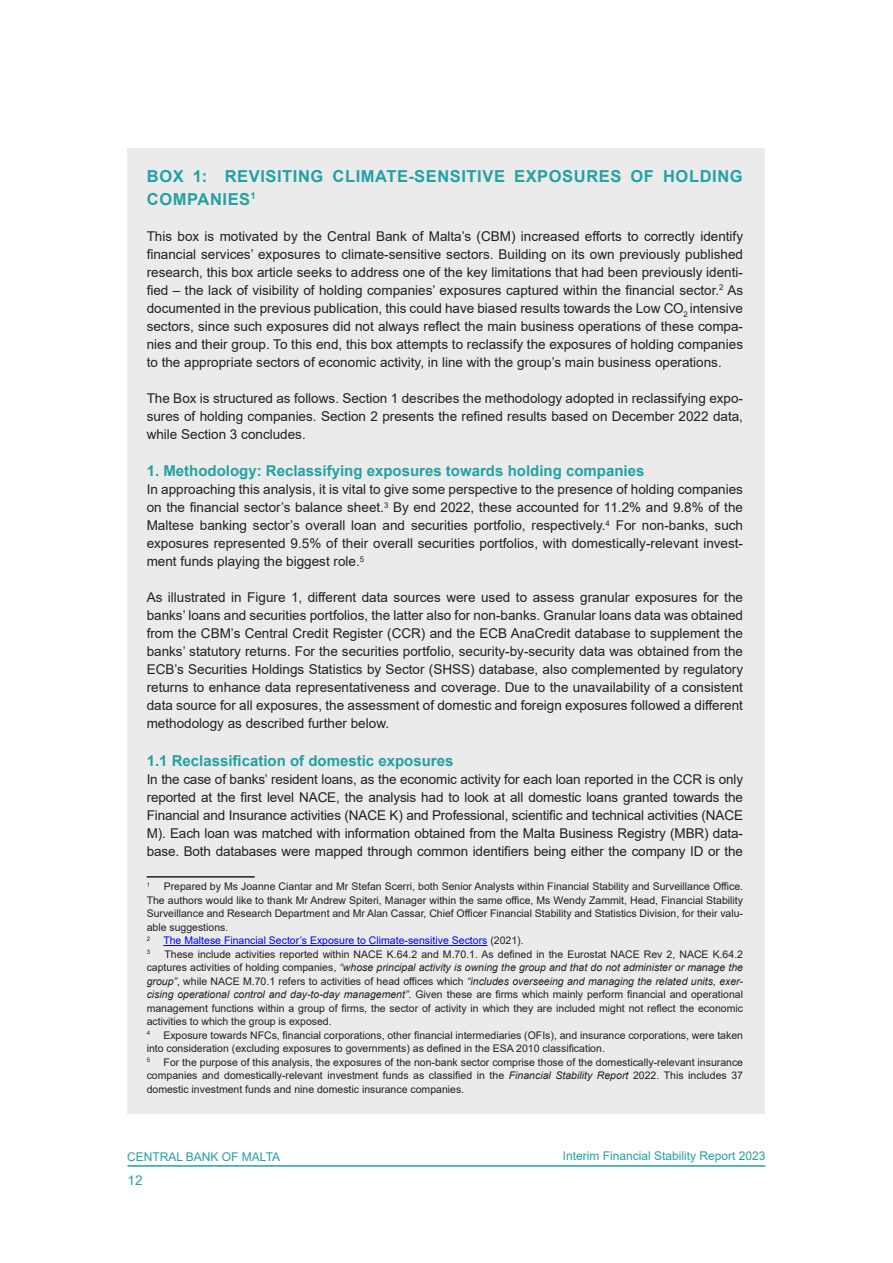
<style>
.page{position:relative;width:893px;height:1263px;background:#fff}
.page>*{position:absolute;margin:0;border:0;box-sizing:border-box;transform-origin:0 0}
.FSR_Main_Title{font:700 16.5px/22.5px "Arial";letter-spacing:.035em;color:#23a1a3}
.FSR_Subhead_Level_1{font:700 15px "Arial";color:#23a1a3}
.FSR_Normal_Text{font:13.5px/18px "Arial";color:#231f20;text-align:justify}
.t1{font:13.5px "Arial";color:#23a1a3}
.t2{font:12px "Arial";color:#23a1a3}
.FSR_Footnote{font:10.5px/13.5px "Arial";color:#231f20;text-align:justify}
.FSR_Footnote-2{font:10.5px "Arial";color:#00f}
.FSR_Footnote-3{font:6.15px "Arial";color:#231f20}
.s1{color:#231f20}
.s2{font-style:italic}
</style>
<div class="page">
<hr style="left:128px;top:1165px;width:637px;height:2px;background:#23a1a3">
<div style="left:128px;top:149px;width:637px;height:965px;background:#ebebeb"></div>
<hr style="left:147px;top:876px;width:108px;height:2px;background:#231f20">
<hr style="left:163px;top:945px;width:324px;height:1px;background:#00f">
<p class="FSR_Main_Title" style="left:147px;top:165px;width:597px">BOX 1: REVISITING CLIMATE-SENSITIVE EXPOSURES OF HOLDING<br>COMPANIES<sup>1</sup></p>
<p class="FSR_Normal_Text" style="left:147px;top:227px;width:598px">This box is motivated by the Central Bank of Malta’s (CBM) increased efforts to correctly identify financial services’ exposures to climate-sensitive sectors. Building on its own previously published research, this box article seeks to address one of the key limitations that had been previously identi&shy;fied – the lack of visibility of holding companies’ exposures captured within the financial sector.<sup>2</sup> As documented in the previous publication, this could have biased results towards the Low CO<sub>2</sub> intensive sectors, since such exposures did not always reflect the main business operations of these compa&shy;nies and their group. To this end, this box attempts to reclassify the exposures of holding companies to the appropriate sectors of economic activity, in line with the group’s main business operations.</p>
<p class="FSR_Normal_Text" style="left:147px;top:389px;width:598px">The Box is structured as follows. Section 1 describes the methodology adopted in reclassifying expo&shy;sures of holding companies. Section 2 presents the refined results based on December 2022 data, while Section 3 concludes.</p>
<p class="FSR_Subhead_Level_1" style="left:147px;top:460px;width:499px">1. Methodology: Reclassifying exposures towards holding companies</p>
<p class="FSR_Normal_Text" style="left:147px;top:480px;width:598px">In approaching this analysis, it is vital to give some perspective to the presence of holding companies on the financial sector’s balance sheet.<sup>3</sup> By end 2022, these accounted for 11.2% and 9.8% of the Maltese banking sector’s overall loan and securities portfolio, respectively.<sup>4</sup> For non-banks, such exposures represented 9.5% of their overall securities portfolios, with domestically-relevant invest&shy;ment funds playing the biggest role.<sup>5</sup></p>
<p class="FSR_Normal_Text" style="left:147px;top:588px;width:598px">As illustrated in Figure 1, different data sources were used to assess granular exposures for the banks’ loans and securities portfolios, the latter also for non-banks. Granular loans data was obtained from the CBM’s Central Credit Register (CCR) and the ECB AnaCredit database to supplement the banks’ statutory returns. For the securities portfolio, security-by-security data was obtained from the ECB’s Securities Holdings Statistics by Sector (SHSS) database, also complemented by regulatory returns to enhance data representativeness and coverage. Due to the unavailability of a consistent data source for all exposures, the assessment of domestic and foreign exposures followed a different methodology as described further below.</p>
<p class="FSR_Subhead_Level_1" style="left:147px;top:750px;width:308px">1.1 Reclassification of domestic exposures</p>
<p class="FSR_Normal_Text" style="left:147px;top:770px;width:598px">In the case of banks’ resident loans, as the economic activity for each loan reported in the CCR is only reported at the first level NACE, the analysis had to look at all domestic loans granted towards the Financial and Insurance activities (NACE K) and Professional, scientific and technical activities (NACE M). Each loan was matched with information obtained from the Malta Business Registry (MBR) data&shy;base. Both databases were mapped through common identifiers being either the company ID or the</p>
<p class="FSR_Footnote-3" style="left:147px;top:880px;width:5px">1</p>
<p class="FSR_Footnote" style="left:147px;top:880px;width:598px;text-indent:17px">Prepared by Ms Joanne Ciantar and Mr Stefan Scerri, both Senior Analysts within Financial Stability and Surveillance Office.<br>The authors would like to thank Mr Andrew Spiteri, Manager within the same office, Ms Wendy Zammit, Head, Financial Stability Surveillance and Research Department and Mr Alan Cassar, Chief Officer Financial Stability and Statistics Division, for their valu&shy;able suggestions.</p>
<p class="FSR_Footnote-3" style="left:147px;top:934px;width:5px">2</p>
<p class="FSR_Footnote-2" style="left:163px;top:933px;width:362px">The Maltese Financial Sector’s Exposure to Climate-sensitive Sectors <span class="s1">(2021).</span></p>
<p class="FSR_Footnote-3" style="left:147px;top:948px;width:5px">3</p>
<p class="FSR_Footnote" style="left:147px;top:947px;width:598px;text-indent:18px">These include activities reported within NACE K.64.2 and M.70.1. As defined in the Eurostat NACE Rev 2, NACE K.64.2 captures activities of holding companies, <span class="s2">“whose principal activity is owning the group and that do not administer or manage the group”</span>, while NACE M.70.1 refers to activities of head offices which <span class="s2">“includes overseeing and managing the related units, exer&shy;cising operational control and day-to-day management”</span>. Given these are firms which mainly perform financial and operational management functions within a group of firms, the sector of activity in which they are included might not reflect the economic activities to which the group is exposed.</p>
<p class="FSR_Footnote-3" style="left:147px;top:1029px;width:5px">4</p>
<p class="FSR_Footnote" style="left:147px;top:1028px;width:598px;text-indent:17px">Exposure towards NFCs, financial corporations, other financial intermediaries (OFIs), and insurance corporations, were taken into consideration (excluding exposures to governments) as defined in the ESA 2010 classification.</p>
<p class="FSR_Footnote-3" style="left:147px;top:1056px;width:5px">5</p>
<p class="FSR_Footnote" style="left:147px;top:1055px;width:598px;text-indent:17px">For the purpose of this analysis, the exposures of the non-bank sector comprise those of the domestically-relevant insurance companies and domestically-relevant investment funds as classified in the <span class="s2">Financial Stability Report</span> 2022. This includes 37 domestic investment funds and nine domestic insurance companies.</p>
<p class="t2" style="left:127px;top:1149px;width:155px">CENTRAL BANK OF MALTA</p>
<p class="t2" style="left:563px;top:1147px;width:204px">Interim Financial Stability Report 2023</p>
<p class="t1" style="left:128px;top:1170px;width:17px">12</p>
</div>
